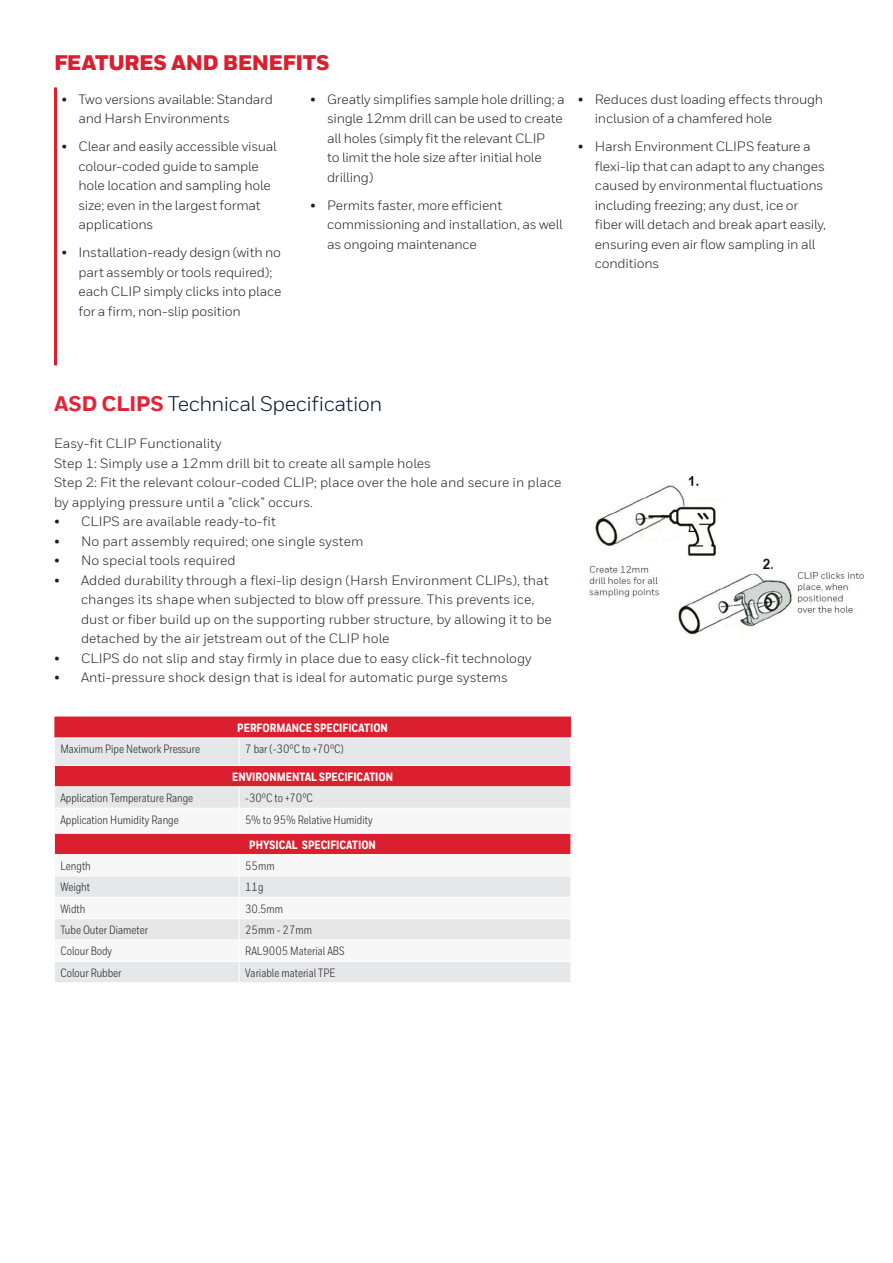
<style>
.page{position:relative;width:893px;height:1263px;background:#fff}
.page>*{position:absolute;margin:0;border:0;box-sizing:border-box;transform-origin:0 0}
._07_Inside__Intro_He{font:21px "Honeywell Sans TT";letter-spacing:-.03em;color:#001327}
._07_Inside__Intro_He-2{font:900 21px "Honeywell Sans TT";letter-spacing:-.02em;color:#dc1f2e}
.t1{font:13.5px/19.5px "Honeywell Sans TT";letter-spacing:-.005em;color:#231f20}
.t2{font:12px "Honeywell Cond";color:#231f20}
.t3{font:800 12px "Honeywell Cond";color:#fff}
.s1{font-weight:800;color:#e22536}
</style>
<div class="page">
<div style="left:54px;top:716px;width:517px;height:21px;background:#dc1f2e"></div>
<svg style="left:55px;top:738px;width:516px;height:244px;background:#e4b9be"></svg>
<svg style="left:55px;top:809px;width:516px;height:152px"></svg>
<svg style="left:239px;top:738px;width:1px;height:27px"></svg>
<hr style="left:54px;top:765px;width:185px;height:1px;background:#fff">
<hr style="left:239px;top:765px;width:332px;height:1px;background:#fff">
<hr style="left:54px;top:786px;width:185px;height:1px;background:#fff">
<hr style="left:239px;top:786px;width:332px;height:1px;background:#fff">
<hr style="left:54px;top:808px;width:185px;height:1px;background:#fff">
<hr style="left:239px;top:808px;width:332px;height:1px;background:#fff">
<svg style="left:239px;top:787px;width:1px;height:46px"></svg>
<hr style="left:54px;top:833px;width:185px;height:1px;background:#fff">
<hr style="left:239px;top:833px;width:332px;height:1px;background:#fff">
<hr style="left:54px;top:854px;width:185px;height:1px;background:#fff">
<hr style="left:239px;top:854px;width:332px;height:1px;background:#fff">
<hr style="left:54px;top:876px;width:185px;height:1px;background:#fff">
<hr style="left:239px;top:876px;width:332px;height:1px;background:#fff">
<hr style="left:54px;top:897px;width:185px;height:1px;background:#fff">
<hr style="left:239px;top:897px;width:332px;height:1px;background:#fff">
<hr style="left:54px;top:918px;width:185px;height:1px;background:#fff">
<hr style="left:239px;top:918px;width:332px;height:1px;background:#fff">
<hr style="left:54px;top:940px;width:185px;height:1px;background:#fff">
<hr style="left:239px;top:940px;width:332px;height:1px;background:#fff">
<hr style="left:54px;top:961px;width:185px;height:1px;background:#fff">
<svg style="left:54px;top:766px;width:1px;height:88px"></svg>
<hr style="left:239px;top:961px;width:332px;height:1px;background:#fff">
<svg style="left:239px;top:855px;width:1px;height:127px"></svg>
<hr style="left:54px;top:87px;width:3px;height:278px;background:#dc1f2e">
<img style="left:589px;top:476px;width:275px;height:159px">
<p class="_07_Inside__Intro_He-2" style="left:54px;top:50px;width:277px">FEATURES AND BENEFITS</p>
<p class="t1" style="left:79px;top:89px;width:196px;text-indent:-17px">• Two versions available: Standard and Harsh Environments</p>
<p class="t1" style="left:79px;top:137px;width:200px;text-indent:-17px">• Clear and easily accessible visual colour-coded guide to sample hole location and sampling hole size; even in the largest format applications</p>
<p class="t1" style="left:79px;top:243px;width:205px;text-indent:-17px">• Installation-ready design (with no part assembly or tools required); each CLIP simply clicks into place for a firm, non-slip position</p>
<p class="t1" style="left:327px;top:89px;width:239px;text-indent:-17px">• Greatly simplifies sample hole drilling; a single 12mm drill can be used to create all holes (simply fit the relevant CLIP<br>to limit the hole size after initial hole drilling)</p>
<p class="t1" style="left:327px;top:195px;width:237px;text-indent:-17px">• Permits faster, more efficient commissioning and installation, as well as ongoing maintenance</p>
<p class="t1" style="left:595px;top:89px;width:230px;text-indent:-17px">• Reduces dust loading effects through inclusion of a chamfered hole</p>
<p class="t1" style="left:595px;top:137px;width:233px;text-indent:-17px">• Harsh Environment CLIPS feature a flexi-lip that can adapt to any changes caused by environmental fluctuations including freezing; any dust, ice or fiber will detach and break apart easily, ensuring even air flow sampling in all conditions</p>
<p class="_07_Inside__Intro_He" style="left:54px;top:391px;width:330px"><span class="s1">ASD CLIPS</span> Technical Specification</p>
<p class="t1" style="left:54px;top:434px;width:169px">Easy-fit CLIP Functionality</p>
<p class="t1" style="left:54px;top:453px;width:379px">Step 1: Simply use a 12mm drill bit to create all sample holes</p>
<p class="t1" style="left:54px;top:473px;width:509px">Step 2: Fit the relevant colour-coded CLIP; place over the hole and secure in place by applying pressure until a “click” occurs.</p>
<p class="t1" style="left:54px;top:512px;width:223px">• CLIPS are available ready-to-fit</p>
<p class="t1" style="left:54px;top:531px;width:311px">• No part assembly required; one single system</p>
<p class="t1" style="left:54px;top:551px;width:183px">• No special tools required</p>
<p class="t1" style="left:81px;top:570px;width:472px;text-indent:-27px">• Added durability through a flexi-lip design (Harsh Environment CLIPs), that changes its shape when subjected to blow off pressure. This prevents ice, dust or fiber build up on the supporting rubber structure, by allowing it to be detached by the air jetstream out of the CLIP hole</p>
<p class="t1" style="left:54px;top:648px;width:479px">• CLIPS do not slip and stay firmly in place due to easy click-fit technology</p>
<p class="t1" style="left:54px;top:668px;width:455px">• Anti-pressure shock design that is ideal for automatic purge systems</p>
<p class="t3" style="left:237px;top:720px;width:152px">PERFORMANCE SPECIFICATION</p>
<p class="t2" style="left:60px;top:742px;width:141px">Maximum Pipe Network Pressure</p>
<p class="t2" style="left:245px;top:742px;width:100px">7 bar (-30°C to +70°C)</p>
<p class="t3" style="left:232px;top:769px;width:162px">ENVIRONMENTAL SPECIFICATION</p>
<p class="t2" style="left:60px;top:791px;width:134px">Application Temperature Range</p>
<p class="t2" style="left:245px;top:791px;width:69px">-30°C to +70°C</p>
<p class="t2" style="left:60px;top:812px;width:120px">Application Humidity Range</p>
<p class="t2" style="left:245px;top:812px;width:129px">5% to 95% Relative Humidity</p>
<p class="t3" style="left:249px;top:837px;width:128px">PHYSICAL SPECIFICATION</p>
<p class="t2" style="left:60px;top:859px;width:32px">Length</p>
<p class="t2" style="left:245px;top:859px;width:31px">55mm</p>
<p class="t2" style="left:60px;top:880px;width:31px">Weight</p>
<p class="t2" style="left:245px;top:880px;width:20px">11g</p>
<p class="t2" style="left:60px;top:901px;width:27px">Width</p>
<p class="t2" style="left:245px;top:901px;width:39px">30.5mm</p>
<p class="t2" style="left:60px;top:923px;width:89px">Tube Outer Diameter</p>
<p class="t2" style="left:245px;top:923px;width:68px">25mm - 27mm</p>
<p class="t2" style="left:60px;top:944px;width:53px">Colour Body</p>
<p class="t2" style="left:245px;top:944px;width:101px">RAL9005 Material ABS</p>
<p class="t2" style="left:60px;top:965px;width:63px">Colour Rubber</p>
<p class="t2" style="left:245px;top:965px;width:92px">Variable material TPE</p>
</div>
